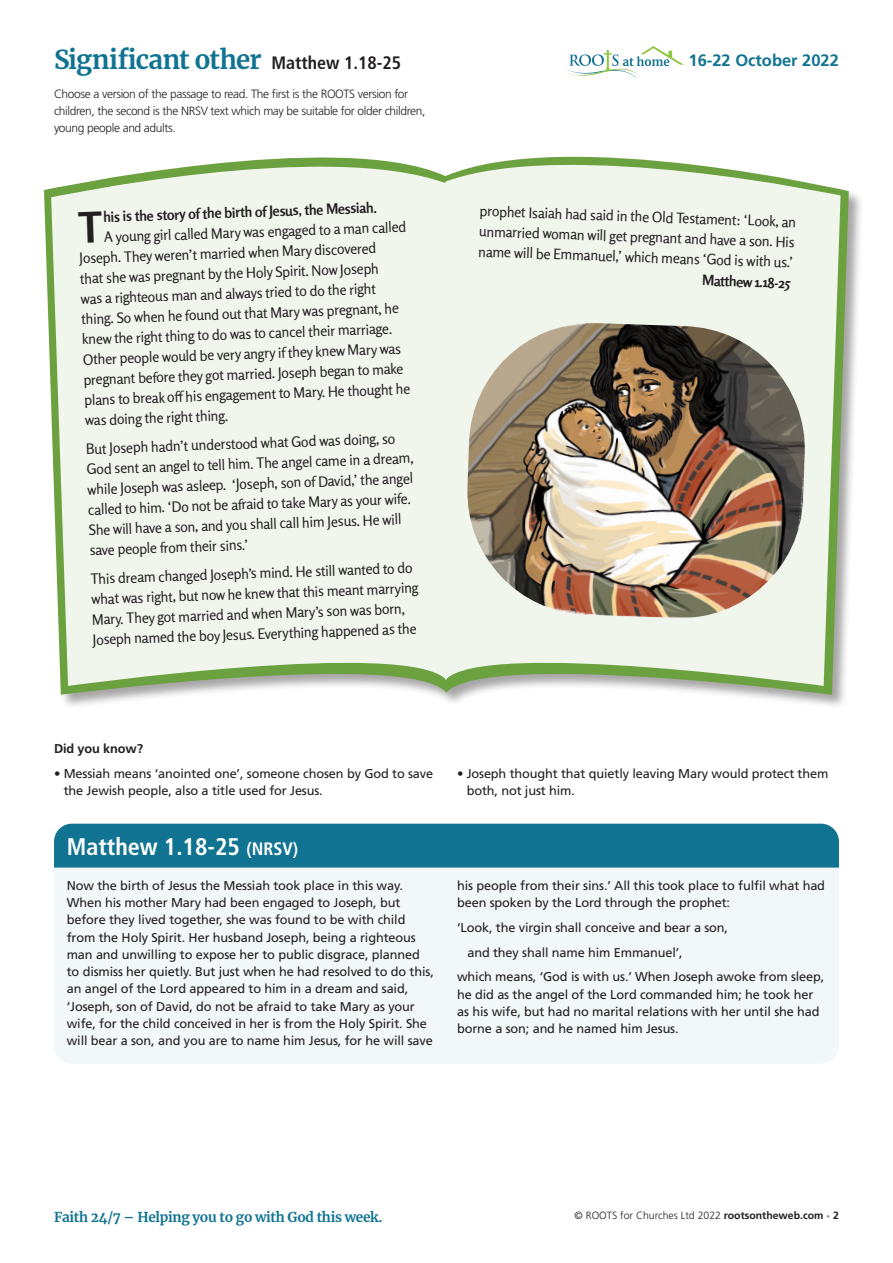
<style>
.page{position:relative;width:893px;height:1263px;background:#fff}
.page>*{position:absolute;margin:0;border:0;box-sizing:border-box;transform-origin:0 0}
.t1{font:700 25.8px "Merriweather";letter-spacing:-.03em;color:#107391}
.t2{font:700 condensed 24px "Frutiger LT Std";color:#fff}
.t3{font:700 16.5px "Frutiger LT Std";color:#107391}
.t4{font:14.25px/20.2px "Rosario";color:#231f20}
.t5{font:700 14.25px "Rosario";color:#231f20}
.t6{font:700 13.5px "Merriweather";letter-spacing:-.02em;color:#107391}
.t7{font:12.75px/17.2px "Frutiger LT Std";letter-spacing:-.01em;color:#231f20}
.t8{font:700 12.75px "Frutiger LT Std";letter-spacing:-.01em;color:#231f20}
.t9{font:300 12px/17.2px "Frutiger LT Std";letter-spacing:-.03em;color:#231f20}
.t10{font:300 10.5px "Frutiger LT Std";color:#231f20}
.s1{font-family:"Frutiger LT Std";font-stretch:condensed;font-size:18px;color:#231f20}
.s2{font-size:18px}
.s3{font-weight:700}
.s4{font-weight:700;font-size:7.5px;color:#939598}
</style>
<div class="page">
<div style="left:44px;top:156px;width:820px;height:554px;background:#231f20;opacity:.4"></div>
<svg style="left:44px;top:156px;width:805px;height:539px"></svg>
<svg style="left:51px;top:156px;width:394px;height:530px;fill:#f0f6ec"></svg>
<svg style="left:445px;top:156px;width:395px;height:530px;fill:#f0f6ec"></svg>
<img style="left:465px;top:323px;width:342px;height:297px">
<div style="left:54px;top:867px;width:785px;height:197px;background:#f2f8f9"></div>
<div style="left:54px;top:824px;width:785px;height:43px;background:#107391"></div>
<svg style="left:566px;top:46px;width:118px;height:32px"></svg>
<svg style="left:78px;top:212px;width:24px;height:31px"></svg>
<h1 class="t1" style="left:54px;top:42px;width:349px">Significant other <span class="s1">Matthew 1.18-25</span></h1>
<p class="t3" style="left:689px;top:51px;width:152px">16-22 October 2022</p>
<p class="t9" style="left:54px;top:85px;width:373px">Choose a version of the passage to read. The first is the ROOTS version for children, the second is the NRSV text which may be suitable for older children, young people and adults.</p>
<p class="t5" style="left:103px;top:206px;width:275px;rotate:-2deg">his is the story of the birth of Jesus, the Messiah.</p>
<p class="t4" style="left:78px;top:227px;width:329px;text-indent:25px;rotate:-2deg">A young girl called Mary was engaged to a man called Joseph. They weren’t married when Mary discovered<br>that she was pregnant by the Holy Spirit. Now Joseph<br>was a righteous man and always tried to do the right thing. So when he found out that Mary was pregnant, he knew the right thing to do was to cancel their marriage.<br>Other people would be very angry if they knew Mary was pregnant before they got married. Joseph began to make plans to break off his engagement to Mary. He thought he was doing the right thing.</p>
<p class="t4" style="left:86px;top:438px;width:329px;rotate:-2deg">But Joseph hadn’t understood what God was doing, so God sent an angel to tell him. The angel came in a dream, while Joseph was asleep. ‘Joseph, son of David,’ the angel called to him. ‘Do not be afraid to take Mary as your wife.<br>She will have a son, and you shall call him Jesus. He will save people from their sins.’</p>
<p class="t4" style="left:90px;top:568px;width:329px;rotate:-2deg">This dream changed Joseph’s mind. He still wanted to do what was right, but now he knew that this meant marrying Mary. They got married and when Mary’s son was born, Joseph named the boy Jesus. Everything happened as the</p>
<p class="t4" style="left:480px;top:200px;width:318px;text-align:justify;rotate:2deg">prophet Isaiah had said in the Old Testament: ‘Look, an unmarried woman will get pregnant and have a son. His name will be Emmanuel,’ which means ‘God is with us.’</p>
<p class="t5" style="left:703px;top:269px;width:90px;rotate:2deg">Matthew 1.18-25</p>
<p class="t8" style="left:54px;top:741px;width:91px">Did you know?</p>
<p class="t7" style="left:64px;top:765px;width:371px;text-indent:-10px">• Messiah means ‘anointed one’, someone chosen by God to save the Jewish people, also a title used for Jesus.</p>
<p class="t7" style="left:467px;top:765px;width:363px;text-indent:-10px">• Joseph thought that quietly leaving Mary would protect them both, not just him.</p>
<h2 class="t2" style="left:67px;top:832px;width:233px">Matthew 1.18-25 <span class="s2">(NRSV)</span></h2>
<p class="t7" style="left:67px;top:877px;width:369px">Now the birth of Jesus the Messiah took place in this way.<br>When his mother Mary had been engaged to Joseph, but before they lived together, she was found to be with child from the Holy Spirit. Her husband Joseph, being a righteous man and unwilling to expose her to public disgrace, planned to dismiss her quietly. But just when he had resolved to do this, an angel of the Lord appeared to him in a dream and said, ‘Joseph, son of David, do not be afraid to take Mary as your wife, for the child conceived in her is from the Holy Spirit. She will bear a son, and you are to name him Jesus, for he will save</p>
<p class="t7" style="left:457px;top:877px;width:369px">his people from their sins.’ All this took place to fulfil what had been spoken by the Lord through the prophet:</p>
<p class="t7" style="left:457px;top:919px;width:273px">‘Look, the virgin shall conceive and bear a son,</p>
<p class="t7" style="left:467px;top:943px;width:217px">and they shall name him Emmanuel’,</p>
<p class="t7" style="left:457px;top:968px;width:369px">which means, ‘God is with us.’ When Joseph awoke from sleep,</p>
<p class="t7" style="left:457px;top:985px;width:364px">he did as the angel of the Lord commanded him; he took her as his wife, but had no marital relations with her until she had borne a son; and he named him Jesus.</p>
<p class="t6" style="left:54px;top:1208px;width:330px">Faith 24/7 – Helping you to go with God this week.</p>
<p class="t10" style="left:575px;top:1210px;width:266px">© ROOTS for Churches Ltd 2022 <span class="s3">rootsontheweb.com</span> <span class="s4">•</span> <span class="s3">2</span></p>
</div>
